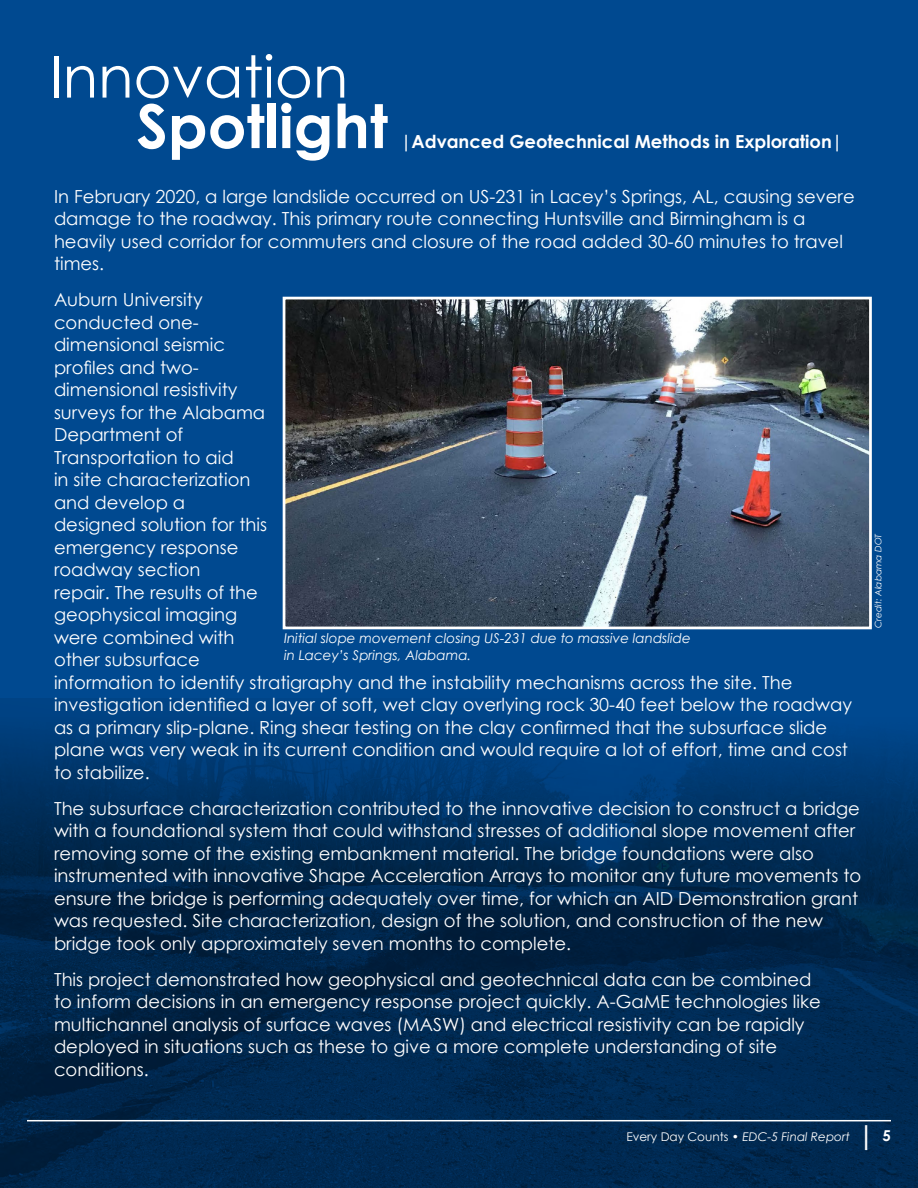
<style>
.page{position:relative;width:918px;height:1188px;background:#004990}
.page>*{position:absolute;margin:0;border:0;box-sizing:border-box;transform-origin:0 0}
.t1{font:700 27px "Century Gothic";color:#fff}
.t2{font:18px/22.5px "Century Gothic";color:#fff}
.t3{font:700 18px "Century Gothic";color:#fff}
.t4{font:italic 13.5px/16.5px "Century Gothic";color:#fff}
.t5{font:italic 12px "Century Gothic";color:#fff}
.t6{font:italic 9px "Century Gothic";color:#fff}
.s1{font-style:normal}
</style>
<div class="page">
<hr style="left:54px;top:56px;width:4px;height:42px;background:#fff">
<svg style="left:67px;top:66px;width:27px;height:32px"></svg>
<svg style="left:103px;top:66px;width:26px;height:32px"></svg>
<svg style="left:136px;top:66px;width:103px;height:32px"></svg>
<svg style="left:246px;top:54px;width:26px;height:44px"></svg>
<svg style="left:138px;top:104px;width:27px;height:45px"></svg>
<svg style="left:172px;top:104px;width:92px;height:56px"></svg>
<div style="left:268px;top:104px;width:8px;height:44px;background:#fff"></div>
<svg style="left:278px;top:66px;width:110px;height:95px"></svg>
<svg style="left:0;top:698px;width:918px;height:490px;background:#002c58"></svg>
<img style="left:287px;top:301px;width:581px;height:324px">
<div style="left:283px;top:297px;width:589px;height:332px;border:3px solid #fff"></div>
<hr style="left:27px;top:1120px;width:864px;height:1px;background:#fff">
<p class="t3" style="left:401px;top:128px;width:444px">|Advanced Geotechnical Methods in Exploration|</p>
<p class="t2" style="left:54px;top:184px;width:802px">In February 2020, a large landslide occurred on US-231 in Lacey’s Springs, AL, causing severe damage to the roadway. This primary route connecting Huntsville and Birmingham is a heavily used corridor for commuters and closure of the road added 30-60 minutes to travel times.</p>
<p class="t2" style="left:54px;top:288px;width:800px">Auburn University<br>conducted one-<br>dimensional seismic<br>profiles and two-<br>dimensional resistivity<br>surveys for the Alabama<br>Department of<br>Transportation to aid<br>in site characterization<br>and develop a<br>designed solution for this<br>emergency response<br>roadway section<br>repair. The results of the<br>geophysical imaging<br>were combined with<br>other subsurface<br>information to identify stratigraphy and the instability mechanisms across the site. The investigation identified a layer of soft, wet clay overlying rock 30-40 feet below the roadway as a primary slip-plane. Ring shear testing on the clay confirmed that the subsurface slide plane was very weak in its current condition and would require a lot of effort, time and cost to stabilize.</p>
<p class="t2" style="left:54px;top:796px;width:809px">The subsurface characterization contributed to the innovative decision to construct a bridge with a foundational system that could withstand stresses of additional slope movement after removing some of the existing embankment material. The bridge foundations were also instrumented with innovative Shape Acceleration Arrays to monitor any future movements to ensure the bridge is performing adequately over time, for which an AID Demonstration grant was requested. Site characterization, design of the solution, and construction of the new bridge took only approximately seven months to complete.</p>
<p class="t2" style="left:54px;top:967px;width:768px">This project demonstrated how geophysical and geotechnical data can be combined to inform decisions in an emergency response project quickly. A-GaME technologies like multichannel analysis of surface waves (MASW) and electrical resistivity can be rapidly deployed in situations such as these to give a more complete understanding of site conditions.</p>
<p class="t4" style="left:284px;top:630px;width:408px">Initial slope movement closing US-231 due to massive landslide in Lacey’s Springs, Alabama.</p>
<p class="t6" style="left:872px;top:628px;width:96px;rotate:-90deg">Credit: Alabama DOT</p>
<p class="t5" style="left:626px;top:1128px;width:225px"><span class="s1">Every Day Counts •</span> EDC-5 Final Report</p>
<h1 class="t1" style="left:858px;top:1115px;width:34px">| <sup>5</sup></h1>
</div>
